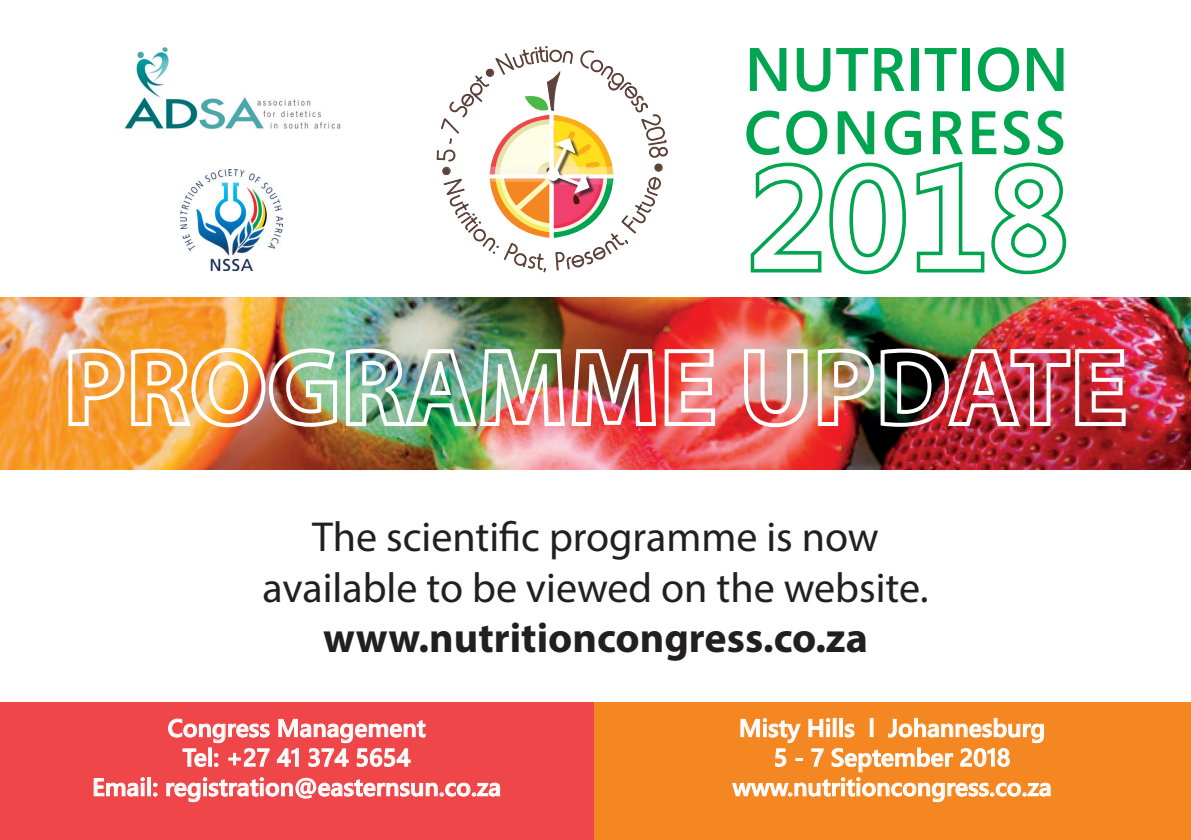
<style>
.page{position:relative;width:1191px;height:840px;background:#fff}
.page>*{position:absolute;margin:0;border:0;box-sizing:border-box;transform-origin:0 0}
.t1{font:600 144.2px "Segoe Media Center";color:#fff}
.t2{font:600 61.2px/63.2px "Segoe Media Center";color:#00a54f}
.t3{font:42px/50.4px "Myriad Pro";color:#231f20;text-align:center}
.t4{font:700 42px "Myriad Pro";color:#231f20}
.t5{font:600 24.6px/29.6px "Segoe UI";color:#fff;text-align:center}
</style>
<div class="page">
<div style="left:561px;top:702px;width:630px;height:137px;background:#f58723"></div>
<div style="left:0;top:702px;width:593px;height:137px;background:#ef464a"></div>
<img style="left:0;top:298px;width:1191px;height:171px">
<svg style="left:732px;top:717px;width:318px;height:84px"></svg>
<svg style="left:168px;top:718px;width:102px;height:48px"></svg>
<svg style="left:277px;top:718px;width:149px;height:48px"></svg>
<svg style="left:94px;top:777px;width:51px;height:19px"></svg>
<div style="left:147px;top:776px;width:4px;height:19px;border:1px solid #fff"></div>
<svg style="left:153px;top:782px;width:4px;height:14px"></svg>
<svg style="left:166px;top:777px;width:334px;height:24px"></svg>
<svg style="left:750px;top:161px;width:317px;height:114px"></svg>
<img style="left:124px;top:47px;width:217px;height:83px">
<img style="left:181px;top:169px;width:101px;height:101px">
<img style="left:66px;top:346px;width:651px;height:83px">
<svg style="left:742px;top:347px;width:67px;height:82px"></svg>
<img style="left:816px;top:346px;width:311px;height:82px">
<svg style="left:437px;top:46px;width:231px;height:226px"></svg>
<h2 class="t2" style="left:744px;top:38px;width:326px">NUTRITION<br>CONGRESS</h2>
<h1 class="t1" style="left:747px;top:135px;width:323px">2018</h1>
<h3 class="t3" style="left:262px;top:511px;width:667px">The scientific programme is now available to be viewed on the website.</h3>
<h3 class="t4" style="left:323px;top:610px;width:546px">www.nutritioncongress.co.za</h3>
<p class="t5" style="left:92px;top:710px;width:410px">Congress Management<br>Tel: +27 41 374 5654<br>Email: registration@easternsun.co.za</p>
<p class="t5" style="left:732px;top:710px;width:321px">Misty Hills l Johannesburg<br>5 - 7 September 2018 www.nutritioncongress.co.za</p>
</div>
